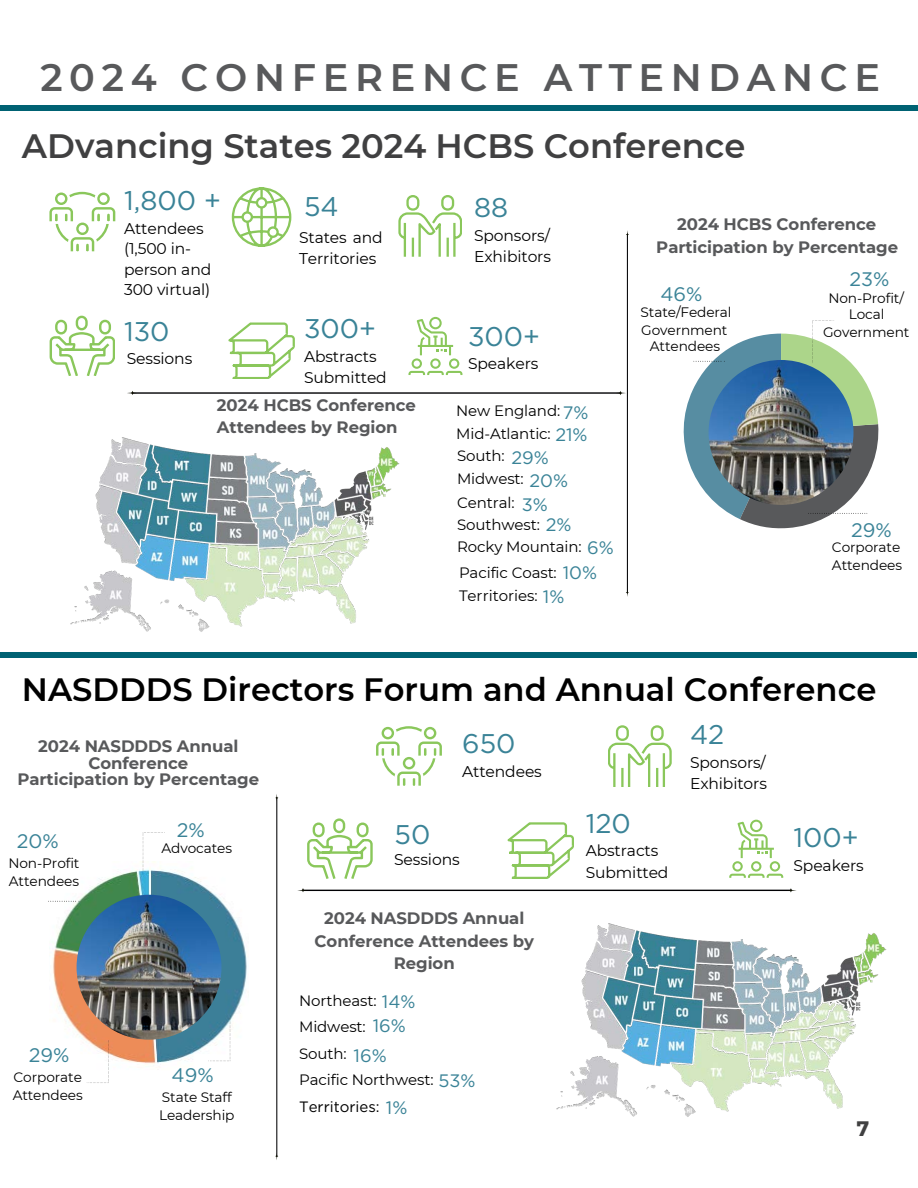
<style>
.page{position:relative;width:918px;height:1188px;background:#fff}
.page>*{position:absolute;margin:0;border:0;box-sizing:border-box;transform-origin:0 0}
.t1{font:600 38.25px "Montserrat";letter-spacing:.175em;color:#58595b}
.t2{font:600 33.75px "Montserrat";color:#404041}
.t3{font:600 32.25px "Montserrat";color:#000}
.t4{font:27px "Gotham";color:#3a8397}
.t5{font:700 21px "Montserrat";color:#404041}
.t6{font:19.5px "Gotham";color:#3a8397}
.t7{font:18px "Gotham";color:#3a8397}
.t8{font:700 16.5px/22.5px "Montserrat";letter-spacing:-.005em;color:#58595b;text-align:center}
.t9{font:15.6px/20.2px "Montserrat";letter-spacing:-.005em;color:#000}
.t10{font:15px "Montserrat";letter-spacing:-.005em;color:#000}
.t11{font:15px "Montserrat";color:#000101}
.t12{font:15px "Gotham";color:#000101}
.t13{font:13.65px/18px "Montserrat";letter-spacing:-.01em;color:#000}
</style>
<div class="page">
<div style="left:0;top:106px;width:918px;height:5px;background:#006273"></div>
<div style="left:0;top:652px;width:917px;height:5px;background:#006273"></div>
<svg style="left:49px;top:191px;width:67px;height:61px"></svg>
<svg style="left:50px;top:316px;width:65px;height:60px"></svg>
<svg style="left:127px;top:187px;width:502px;height:410px"></svg>
<svg style="left:683px;top:320px;width:196px;height:209px"></svg>
<img style="left:556px;top:923px;width:331px;height:194px">
<svg style="left:297px;top:888px;width:500px;height:4px"></svg>
<svg style="left:275px;top:794px;width:3px;height:366px"></svg>
<img style="left:50px;top:861px;width:197px;height:204px">
<img style="left:77px;top:895px;width:145px;height:145px;border-radius:50%">
<svg style="left:48px;top:901px;width:31px;height:1px"></svg>
<svg style="left:208px;top:1018px;width:23px;height:44px"></svg>
<svg style="left:87px;top:1040px;width:22px;height:43px"></svg>
<svg style="left:143px;top:832px;width:22px;height:43px"></svg>
<svg style="left:376px;top:726px;width:66px;height:60px"></svg>
<svg style="left:307px;top:818px;width:66px;height:61px"></svg>
<svg style="left:508px;top:822px;width:66px;height:57px"></svg>
<svg style="left:608px;top:725px;width:64px;height:62px"></svg>
<svg style="left:729px;top:820px;width:54px;height:58px"></svg>
<img style="left:70px;top:432px;width:334px;height:200px">
<p class="t1" style="left:40px;top:54px;width:841px">2024 CONFERENCE ATTENDANCE</p>
<p class="t2" style="left:22px;top:125px;width:725px">ADvancing States 2024 HCBS Conference</p>
<h1 class="t4" style="left:124px;top:184px;width:98px">1,800 +</h1>
<h2 class="t9" style="left:124px;top:218px;width:89px">Attendees (1,500 in&shy;person and<br>300 virtual)</h2>
<p class="t4" style="left:124px;top:315px;width:47px">130</p>
<p class="t9" style="left:127px;top:348px;width:67px">Sessions</p>
<p class="t4" style="left:304px;top:190px;width:36px">54</p>
<h5 class="t9" style="left:299px;top:228px;width:85px">States and<br>Territories</h5>
<p class="t4" style="left:304px;top:313px;width:74px">300+</p>
<p class="t9" style="left:304px;top:346px;width:84px;line-height:21.3px">Abstracts<br>Submitted</p>
<p class="t8" style="left:217px;top:394px;width:201px;text-align:left">2024 HCBS Conference<br>Attendees by Region</p>
<p class="t4" style="left:474px;top:191px;width:36px">88</p>
<h5 class="t9" style="left:474px;top:225px;width:78px;line-height:21.3px">Sponsors/<br>Exhibitors</h5>
<p class="t4" style="left:468px;top:320px;width:74px">300+</p>
<h6 class="t9" style="left:468px;top:354px;width:72px">Speakers</h6>
<p class="t10" style="left:456px;top:402px;width:106px">New England:</p>
<h5 class="t10" style="left:456px;top:424px;width:96px">Mid-Atlantic:</h5>
<h5 class="t10" style="left:457px;top:446px;width:49px">South:</h5>
<p class="t10" style="left:457px;top:469px;width:68px">Midwest:</p>
<h5 class="t10" style="left:457px;top:493px;width:59px">Central:</h5>
<p class="t10" style="left:457px;top:515px;width:84px">Southwest:</p>
<h5 class="t10" style="left:457px;top:538px;width:126px">Rocky Mountain:</h5>
<p class="t10" style="left:459px;top:563px;width:99px">Pacific Coast:</p>
<h5 class="t11" style="left:459px;top:586px;width:80px">Territories:</h5>
<p class="t7" style="left:563px;top:402px;width:27px">7%</p>
<h5 class="t7" style="left:555px;top:424px;width:34px">21%</h5>
<p class="t7" style="left:512px;top:447px;width:39px">29%</p>
<p class="t7" style="left:529px;top:470px;width:40px">20%</p>
<h6 class="t7" style="left:522px;top:494px;width:28px">3%</h6>
<h6 class="t7" style="left:546px;top:514px;width:27px">2%</h6>
<h5 class="t7" style="left:587px;top:537px;width:28px">6%</h5>
<h5 class="t7" style="left:563px;top:562px;width:36px">10%</h5>
<p class="t7" style="left:543px;top:585px;width:23px">1%</p>
<p class="t8" style="left:677px;top:213px;width:201px">2024 HCBS Conference</p>
<h2 class="t8" style="left:656px;top:236px;width:243px">Participation by Percentage</h2>
<p class="t6" style="left:660px;top:282px;width:44px">46%</p>
<p class="t13" style="left:641px;top:303px;width:92px">State/Federal<br>Government</p>
<p class="t13" style="left:650px;top:337px;width:72px">Attendees</p>
<p class="t6" style="left:850px;top:267px;width:42px">23%</p>
<p class="t13" style="left:828px;top:289px;width:77px">Non-Profit/</p>
<h5 class="t13" style="left:823px;top:305px;width:88px;text-align:center">Local<br>Government</h5>
<p class="t6" style="left:851px;top:518px;width:42px">29%</p>
<h5 class="t13" style="left:832px;top:538px;width:72px">Corporate<br>Attendees</h5>
<p class="t3" style="left:22px;top:670px;width:856px">NASDDDS Directors Forum and Annual Conference</p>
<p class="t8" style="left:17px;top:737px;width:243px;line-height:16.8px">2024 NASDDDS Annual<br>Conference<br>Participation by Percentage</p>
<p class="t6" style="left:17px;top:829px;width:44px">20%</p>
<h5 class="t13" style="left:8px;top:854px;width:73px">Non-Profit</h5>
<p class="t13" style="left:9px;top:872px;width:72px">Attendees</p>
<p class="t6" style="left:29px;top:1044px;width:42px">29%</p>
<p class="t13" style="left:14px;top:1068px;width:70px">Corporate</p>
<p class="t13" style="left:13px;top:1086px;width:72px">Attendees</p>
<p class="t6" style="left:177px;top:819px;width:30px">2%</p>
<h5 class="t13" style="left:162px;top:840px;width:72px">Advocates</h5>
<p class="t6" style="left:172px;top:1063px;width:44px">49%</p>
<p class="t13" style="left:162px;top:1088px;width:71px">State Staff</p>
<h6 class="t13" style="left:159px;top:1106px;width:77px">Leadership</h6>
<h5 class="t4" style="left:462px;top:727px;width:55px">650</h5>
<p class="t9" style="left:462px;top:761px;width:81px">Attendees</p>
<h5 class="t4" style="left:395px;top:818px;width:37px">50</h5>
<h5 class="t9" style="left:394px;top:849px;width:67px">Sessions</h5>
<p class="t8" style="left:315px;top:907px;width:221px">2024 NASDDDS Annual<br>Conference Attendees by<br>Region</p>
<p class="t10" style="left:299px;top:992px;width:79px">Northeast:</p>
<p class="t7" style="left:382px;top:991px;width:35px">14%</p>
<h5 class="t7" style="left:373px;top:1015px;width:35px">16%</h5>
<p class="t10" style="left:299px;top:1018px;width:68px">Midwest:</p>
<p class="t10" style="left:299px;top:1044px;width:49px">South:</p>
<p class="t7" style="left:354px;top:1044px;width:35px">16%</p>
<p class="t10" style="left:299px;top:1070px;width:136px">Pacific Northwest:</p>
<p class="t12" style="left:299px;top:1097px;width:82px">Territories:</p>
<p class="t7" style="left:386px;top:1096px;width:23px">1%</p>
<h6 class="t7" style="left:438px;top:1069px;width:39px">53%</h6>
<p class="t4" style="left:586px;top:807px;width:47px">120</p>
<h4 class="t9" style="left:586px;top:840px;width:84px;line-height:21.3px">Abstracts<br>Submitted</h4>
<h5 class="t4" style="left:690px;top:718px;width:36px">42</h5>
<p class="t9" style="left:690px;top:751px;width:78px;line-height:21.3px">Sponsors/<br>Exhibitors</p>
<p class="t4" style="left:794px;top:821px;width:67px">100+</p>
<h5 class="t9" style="left:794px;top:855px;width:72px">Speakers</h5>
<p class="t5" style="left:856px;top:1115px;width:14px">7</p>
</div>
